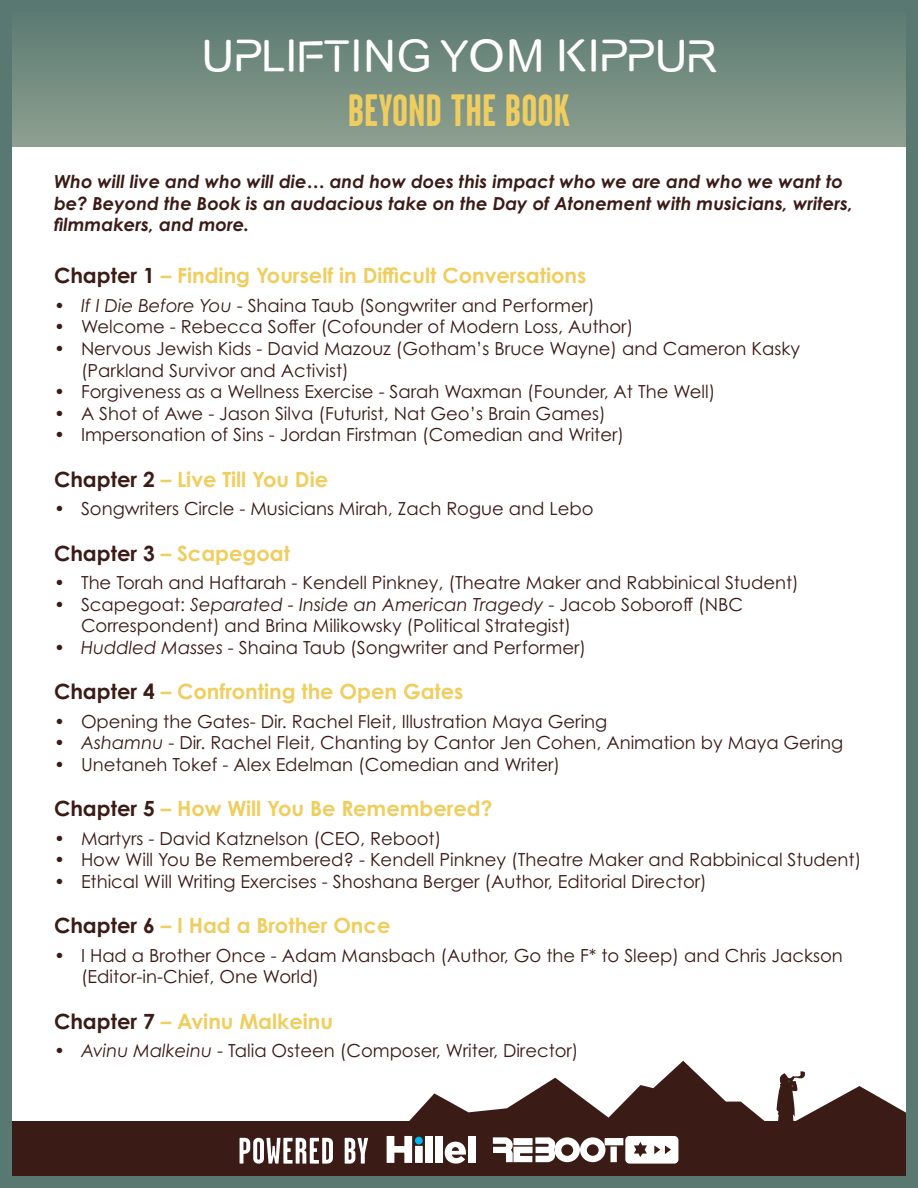
<style>
.page{position:relative;width:918px;height:1188px;background:#fff}
.page>*{position:absolute;margin:0;border:0;box-sizing:border-box;transform-origin:0 0}
.t1{font:45px "pairon";color:#fff}
.t2{font:700 45px "Garage Gothic";color:#efce5f}
.t3{font:700 21px "Century Gothic Pro";color:#efce5f}
.t4{font:18px/21.6px "Century Gothic Pro";color:#3b1b16}
.t5{font:italic 700 18px/21.6px "Century Gothic Pro";color:#3b1b16}
.s1{color:#3b1b16}
.s2{font-style:italic}
</style>
<div class="page">
<svg style="left:13px;top:13px;width:892px;height:134px;background:#748d80"></svg>
<div style="left:0;top:1121px;width:918px;height:67px;background:#3b1b16"></div>
<svg style="left:348px;top:1061px;width:557px;height:102px;fill:#3b1b16"></svg>
<svg style="left:240px;top:1138px;width:128px;height:26px"></svg>
<svg style="left:387px;top:1136px;width:25px;height:27px"></svg>
<div style="left:415px;top:1146px;width:8px;height:17px;background:#fff"></div>
<div style="left:425px;top:1136px;width:8px;height:27px;background:#fff"></div>
<div style="left:436px;top:1136px;width:7px;height:27px;background:#fff"></div>
<svg style="left:445px;top:1142px;width:21px;height:22px"></svg>
<div style="left:468px;top:1136px;width:8px;height:27px;background:#fff"></div>
<div style="left:415px;top:1137px;width:8px;height:7px;background:#00b6f1;border-radius:50%"></div>
<div style="left:610px;top:1147px;width:7px;height:15px;background:#fff"></div>
<div style="left:605px;top:1138px;width:18px;height:7px;background:#fff"></div>
<svg style="left:625px;top:1136px;width:53px;height:28px"></svg>
<svg style="left:493px;top:1137px;width:112px;height:25px"></svg>
<div style="left:0;top:0;width:918px;height:1188px;border:12px solid #597872"></div>
<h1 class="t1" style="left:202px;top:30px;width:516px">UPLIFTING YOM KIPPUR</h1>
<h1 class="t2" style="left:348px;top:86px;width:224px">BEYOND THE BOOK</h1>
<p class="t5" style="left:54px;top:170px;width:801px">Who will live and who will die… and how does this impact who we are and who we want to be? Beyond the Book is an audacious take on the Day of Atonement with musicians, writers, filmmakers, and more.</p>
<p class="t3" style="left:54px;top:263px;width:534px"><span class="s1">Chapter 1</span> – Finding Yourself in Difficult Conversations</p>
<p class="t4" style="left:54px;top:294px;width:542px"><span class="s2">• If I Die Before You</span> - Shaina Taub (Songwriter and Performer)</p>
<p class="t4" style="left:54px;top:316px;width:581px">• Welcome - Rebecca Soffer (Cofounder of Modern Loss, Author)</p>
<p class="t4" style="left:81px;top:337px;width:721px;text-indent:-27px">• Nervous Jewish Kids - David Mazouz (Gotham’s Bruce Wayne) and Cameron Kasky (Parkland Survivor and Activist)</p>
<p class="t4" style="left:54px;top:381px;width:663px">• Forgiveness as a Wellness Exercise - Sarah Waxman (Founder, At The Well)</p>
<p class="t4" style="left:54px;top:402px;width:553px">• A Shot of Awe - Jason Silva (Futurist, Nat Geo’s Brain Games)</p>
<p class="t4" style="left:54px;top:424px;width:572px">• Impersonation of Sins - Jordan Firstman (Comedian and Writer)</p>
<p class="t3" style="left:54px;top:466px;width:276px"><span class="s1">Chapter 2</span> – Live Till You Die</p>
<p class="t4" style="left:54px;top:498px;width:541px">• Songwriters Circle - Musicians Mirah, Zach Rogue and Lebo</p>
<p class="t3" style="left:54px;top:540px;width:238px"><span class="s1">Chapter 3</span> – Scapegoat</p>
<p class="t4" style="left:54px;top:571px;width:746px">• The Torah and Haftarah - Kendell Pinkney, (Theatre Maker and Rabbinical Student)</p>
<p class="t4" style="left:81px;top:593px;width:663px;text-indent:-27px">• Scapegoat: <span class="s2">Separated - Inside an American Tragedy</span> - Jacob Soboroff (NBC<br>Correspondent) and Brina Milikowsky (Political Strategist)</p>
<p class="t4" style="left:54px;top:636px;width:534px"><span class="s2">• Huddled Masses</span> - Shaina Taub (Songwriter and Performer)</p>
<p class="t3" style="left:54px;top:678px;width:411px"><span class="s1">Chapter 4</span> – Confronting the Open Gates</p>
<p class="t4" style="left:54px;top:710px;width:555px">• Opening the Gates- Dir. Rachel Fleit, Illustration Maya Gering</p>
<p class="t4" style="left:54px;top:732px;width:791px"><span class="s2">• Ashamnu</span> - Dir. Rachel Fleit, Chanting by Cantor Jen Cohen, Animation by Maya Gering</p>
<p class="t4" style="left:54px;top:753px;width:508px">• Unetaneh Tokef - Alex Edelman (Comedian and Writer)</p>
<p class="t3" style="left:54px;top:795px;width:440px"><span class="s1">Chapter 5</span> – How Will You Be Remembered?</p>
<p class="t4" style="left:54px;top:827px;width:389px">• Martyrs - David Katznelson (CEO, Reboot)</p>
<p class="t4" style="left:54px;top:849px;width:809px">• How Will You Be Remembered? - Kendell Pinkney (Theatre Maker and Rabbinical Student)</p>
<p class="t4" style="left:54px;top:870px;width:654px">• Ethical Will Writing Exercises - Shoshana Berger (Author, Editorial Director)</p>
<p class="t3" style="left:54px;top:912px;width:338px"><span class="s1">Chapter 6</span> – I Had a Brother Once</p>
<p class="t4" style="left:81px;top:944px;width:763px;text-indent:-27px">• I Had a Brother Once - Adam Mansbach (Author, Go the F* to Sleep) and Chris Jackson (Editor-in-Chief, One World)</p>
<p class="t3" style="left:54px;top:1008px;width:281px"><span class="s1">Chapter 7</span> – Avinu Malkeinu</p>
<p class="t4" style="left:54px;top:1039px;width:526px"><span class="s2">• Avinu Malkeinu</span> - Talia Osteen (Composer, Writer, Director)</p>
</div>
